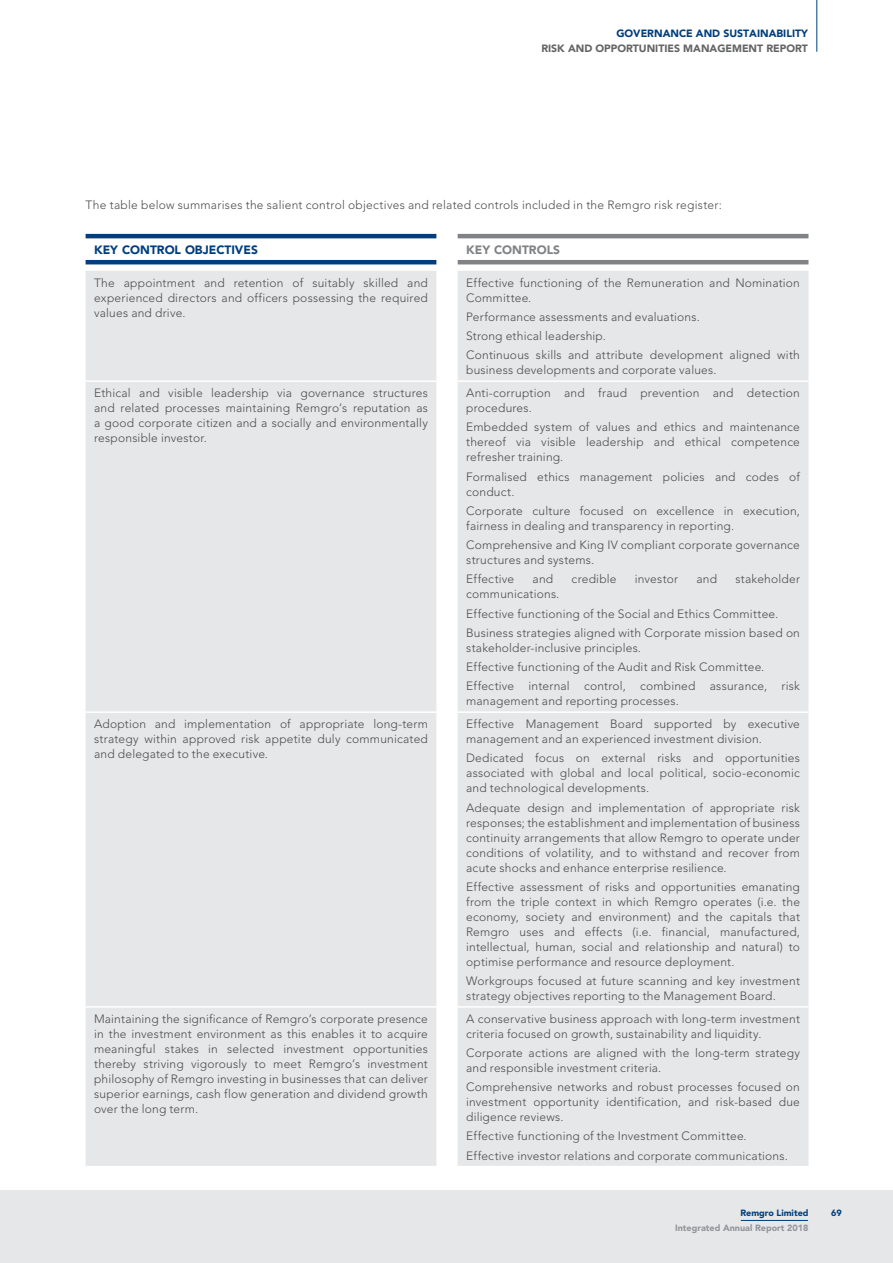
<style>
.page{position:relative;width:893px;height:1263px;background:#fff}
.page>*{position:absolute;margin:0;border:0;box-sizing:border-box;transform-origin:0 0}
.t1{font:300 12px/15px "Avenir LT Std";letter-spacing:.015em;color:#4d4d4f}
.t2{font:900 12px "Avenir LT Std";color:#003e7e}
.t3{font:900 12px "Avenir LT Std";color:#808285}
.t4{font:900 10.5px "Avenir LT Std";color:#636466}
.t5{font:900 10.5px "Avenir LT Std";color:#003e7e}
.t6{font:900 9px "Avenir LT Std";color:#939598}
.t7{font:900 9px "Avenir LT Std";color:#003e7e}
</style>
<div class="page">
<div style="left:0;top:1191px;width:893px;height:72px;background:#e6e7e8"></div>
<hr style="left:741px;top:1220px;width:67px;height:1px;background:#003e7e">
<hr style="left:816px;top:0;width:1px;height:52px;background:#003e7e">
<div style="left:86px;top:271px;width:722px;height:895px;background:#e6e7e8"></div>
<hr style="left:86px;top:234px;width:350px;height:4px;background:#003e7e">
<hr style="left:86px;top:260px;width:350px;height:4px;background:#003e7e">
<hr style="left:86px;top:380px;width:350px;height:2px;background:#fff">
<hr style="left:458px;top:380px;width:350px;height:2px;background:#fff">
<hr style="left:86px;top:711px;width:350px;height:2px;background:#fff">
<hr style="left:458px;top:711px;width:350px;height:2px;background:#fff">
<hr style="left:86px;top:1006px;width:350px;height:2px;background:#fff">
<hr style="left:458px;top:1006px;width:350px;height:2px;background:#fff">
<svg style="left:436px;top:236px;width:22px;height:930px"></svg>
<hr style="left:458px;top:234px;width:350px;height:4px;background:#808285">
<hr style="left:458px;top:260px;width:350px;height:4px;background:#808285">
<p class="t5" style="left:616px;top:27px;width:193px">GOVERNANCE AND SUSTAINABILITY</p>
<p class="t4" style="left:541px;top:42px;width:268px">RISK AND OPPORTUNITIES MANAGEMENT REPORT</p>
<p class="t1" style="left:86px;top:197px;width:638px">The table below summarises the salient control objectives and related controls included in the Remgro risk register:</p>
<p class="t2" style="left:94px;top:242px;width:165px">KEY CONTROL OBJECTIVES</p>
<p class="t3" style="left:466px;top:242px;width:95px">KEY CONTROLS</p>
<p class="t1" style="left:94px;top:275px;width:335px;text-align:justify">The appointment and retention of suitably skilled and experienced directors and officers possessing the required values and drive.</p>
<p class="t1" style="left:466px;top:275px;width:335px">Effective functioning of the Remuneration and Nomination<br>Committee.</p>
<p class="t1" style="left:466px;top:307px;width:335px;line-height:19.2px">Performance assessments and evaluations.<br>Strong ethical leadership.<br>Continuous skills and attribute development aligned with</p>
<p class="t1" style="left:466px;top:363px;width:252px">business developments and corporate values.</p>
<p class="t1" style="left:94px;top:385px;width:335px;text-align:justify">Ethical and visible leadership via governance structures and related processes maintaining Remgro’s reputation as a good corporate citizen and a socially and environmentally responsible investor.</p>
<p class="t1" style="left:466px;top:385px;width:335px">Anti-corruption and fraud prevention and detection procedures.</p>
<p class="t1" style="left:466px;top:420px;width:335px;text-align:justify">Embedded system of values and ethics and maintenance thereof via visible leadership and ethical competence refresher training.</p>
<p class="t1" style="left:466px;top:469px;width:335px">Formalised ethics management policies and codes of conduct.</p>
<p class="t1" style="left:466px;top:503px;width:335px">Corporate culture focused on excellence in execution, fairness in dealing and transparency in reporting.</p>
<p class="t1" style="left:466px;top:537px;width:335px">Comprehensive and King IV compliant corporate governance structures and systems.</p>
<p class="t1" style="left:466px;top:572px;width:50px">Effective</p>
<p class="t1" style="left:533px;top:572px;width:22px">and</p>
<p class="t1" style="left:572px;top:572px;width:46px">credible</p>
<p class="t1" style="left:635px;top:572px;width:45px">investor</p>
<p class="t1" style="left:696px;top:572px;width:22px">and</p>
<p class="t1" style="left:735px;top:572px;width:66px">stakeholder</p>
<p class="t1" style="left:466px;top:585px;width:335px;line-height:19.2px">communications.<br>Effective functioning of the Social and Ethics Committee.<br>Business strategies aligned with Corporate mission based on</p>
<p class="t1" style="left:466px;top:638px;width:335px;line-height:19.2px">stakeholder-inclusive principles.<br>Effective functioning of the Audit and Risk Committee.<br>Effective internal control, combined assurance, risk</p>
<p class="t1" style="left:466px;top:694px;width:214px">management and reporting processes.</p>
<p class="t1" style="left:94px;top:716px;width:335px;text-align:justify">Adoption and implementation of appropriate long-term strategy within approved risk appetite duly communicated and delegated to the executive.</p>
<p class="t1" style="left:466px;top:716px;width:335px">Effective Management Board supported by executive management and an experienced investment division.</p>
<p class="t1" style="left:466px;top:751px;width:335px;text-align:justify">Dedicated focus on external risks and opportunities associated with global and local political, socio-economic and technological developments.</p>
<p class="t1" style="left:466px;top:800px;width:335px;text-align:justify">Adequate design and implementation of appropriate risk responses; the establishment and implementation of business continuity arrangements that allow Remgro to operate under conditions of volatility, and to withstand and recover from acute shocks and enhance enterprise resilience.</p>
<p class="t1" style="left:466px;top:879px;width:335px;text-align:justify">Effective assessment of risks and opportunities emanating from the triple context in which Remgro operates (i.e. the economy, society and environment) and the capitals that Remgro uses and effects (i.e. financial, manufactured, intellectual, human, social and relationship and natural) to optimise performance and resource deployment.</p>
<p class="t1" style="left:466px;top:973px;width:335px">Workgroups focused at future scanning and key investment strategy objectives reporting to the Management Board.</p>
<p class="t1" style="left:94px;top:1011px;width:335px;text-align:justify">Maintaining the significance of Remgro’s corporate presence in the investment environment as this enables it to acquire meaningful stakes in selected investment opportunities thereby striving vigorously to meet Remgro’s investment philosophy of Remgro investing in businesses that can deliver superior earnings, cash flow generation and dividend growth over the long term.</p>
<p class="t1" style="left:466px;top:1011px;width:335px">A conservative business approach with long-term investment criteria focused on growth, sustainability and liquidity.</p>
<p class="t1" style="left:466px;top:1045px;width:335px">Corporate actions are aligned with the long-term strategy and responsible investment criteria.</p>
<p class="t1" style="left:466px;top:1079px;width:335px;text-align:justify">Comprehensive networks and robust processes focused on investment opportunity identification, and risk-based due diligence reviews.</p>
<p class="t1" style="left:466px;top:1127px;width:323px;line-height:19.2px">Effective functioning of the Investment Committee.<br>Effective investor relations and corporate communications.</p>
<p class="t7" style="left:740px;top:1207px;width:70px">Remgro Limited</p>
<p class="t7" style="left:831px;top:1207px;width:12px">69</p>
<p class="t6" style="left:675px;top:1222px;width:135px">Integrated Annual Report 2018</p>
</div>
